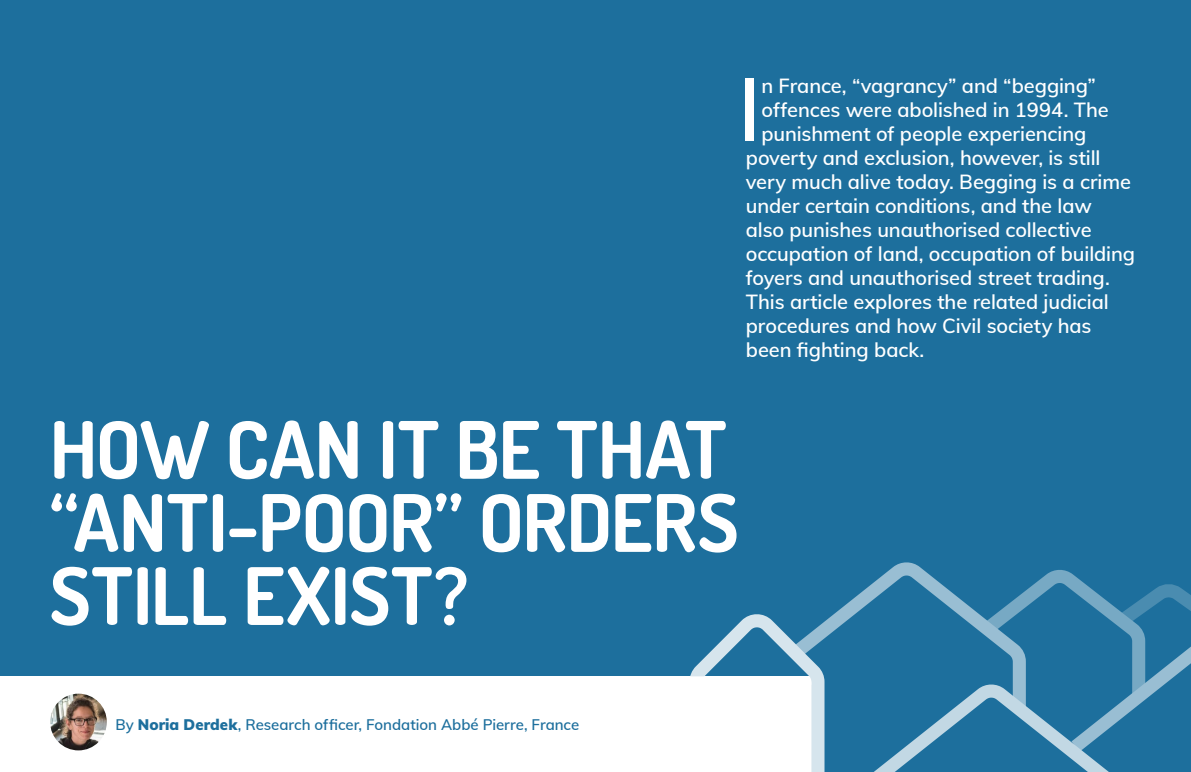
<style>
.page{position:relative;width:1191px;height:772px;background:#fff}
.page>*{position:absolute;margin:0;border:0;box-sizing:border-box;transform-origin:0 0}
.t1{font:500 87.4px "Muli";color:#fff}
.t2{font:700 79px/73px "Dosis";letter-spacing:-.005em;color:#fff}
.t3{font:600 20px "Muli";letter-spacing:-.005em;color:#fff}
.t4{font:600 15px "Muli";color:#1d6f9d}
.s1{font-weight:900}
</style>
<div class="page">
<div style="left:594px;top:0;width:597px;height:771px;background:#1d6f9d"></div>
<div style="left:0;top:0;width:596px;height:771px;background:#1d6f9d"></div>
<div style="left:0;top:675px;width:811px;height:96px;background:#fff"></div>
<svg style="left:835px;top:562px;width:356px;height:109px"></svg>
<svg style="left:690px;top:613px;width:145px;height:62px"></svg>
<svg style="left:744px;top:671px;width:437px;height:100px"></svg>
<div style="left:669px;top:675px;width:142px;height:15px;background:#fff;border-radius:7px"></div>
<img style="left:50px;top:693px;width:57px;height:56px;border-radius:28px">
<h1 class="t1" style="left:738px;top:45px;width:25px">I</h1>
<p class="t3" style="left:761px;top:71px;width:336px">n France, “vagrancy” and “begging”</p>
<p class="t3" style="left:761px;top:95px;width:349px">offences were abolished in 1994. The</p>
<p class="t3" style="left:761px;top:119px;width:326px">punishment of people experiencing</p>
<p class="t3" style="left:746px;top:143px;width:356px">poverty and exclusion, however, is still</p>
<p class="t3" style="left:746px;top:167px;width:387px">very much alive today. Begging is a crime</p>
<p class="t3" style="left:746px;top:191px;width:347px">under certain conditions, and the law</p>
<p class="t3" style="left:746px;top:215px;width:347px">also punishes unauthorised collective</p>
<p class="t3" style="left:746px;top:239px;width:391px">occupation of land, occupation of building</p>
<p class="t3" style="left:746px;top:263px;width:365px">foyers and unauthorised street trading.</p>
<p class="t3" style="left:746px;top:287px;width:364px">This article explores the related judicial</p>
<p class="t3" style="left:746px;top:311px;width:347px">procedures and how Civil society has</p>
<p class="t3" style="left:746px;top:335px;width:180px">been fighting back.</p>
<h2 class="t2" style="left:50px;top:411px;width:690px">HOW CAN IT BE THAT “ANTI-POOR” ORDERS<br>STILL EXIST?</h2>
<p class="t4" style="left:115px;top:712px;width:465px">By <span class="s1">Noria Derdek</span>, Research officer, Fondation Abbé Pierre, France</p>
</div>
